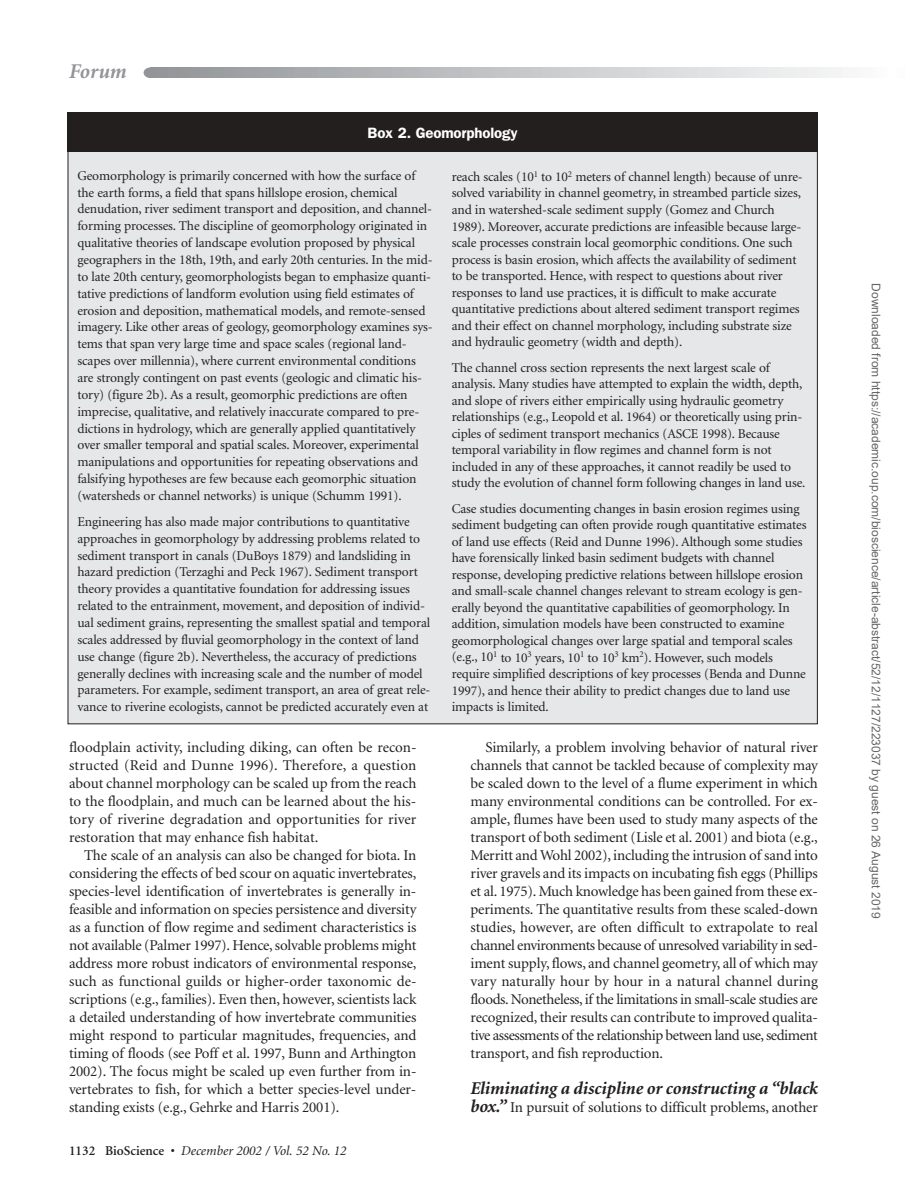
<style>
.page{position:relative;width:905px;height:1202px;background:#fff}
.page>*{position:absolute;margin:0;border:0;box-sizing:border-box;transform-origin:0 0}
.t1{font:italic 700 21px "Minion";color:#939497}
.t2{font:italic 700 18px "Minion";letter-spacing:-.01em;color:#231f1f}
.t3{font:15px/18px "Minion";letter-spacing:-.01em;color:#231f1f;text-align:justify}
.t4{font:600 15px "Franklin Gothic";letter-spacing:-.01em;color:#fff}
.t5{font:13.5px/16.8px "Minion";letter-spacing:-.01em;color:#231f1f}
.t6{font:italic 13.5px "Minion";color:#231f1f}
.t7{font:12px "Arial";color:#666}
.s1{font-weight:600;font-style:normal}
.s2{font-weight:700;font-style:italic;font-size:18px}
</style>
<div class="page">
<div style="left:144px;top:67px;width:13px;height:11px;background:#939497;border-radius:50%"></div>
<svg style="left:153px;top:67px;width:689px;height:11px;background:#c3c4c6"></svg>
<div style="left:68px;top:113px;width:749px;height:611px;background:#e6e7e8"></div>
<div style="left:68px;top:112px;width:749px;height:40px;background:#231f1f"></div>
<h1 class="t1" style="left:69px;top:63px;width:59px">Forum</h1>
<p class="t4" style="left:367px;top:127px;width:152px">Box 2. Geomorphology</p>
<p class="t5" style="left:77px;top:168px;width:357px">Geomorphology is primarily concerned with how the surface of the earth forms, a field that spans hillslope erosion, chemical denudation, river sediment transport and deposition, and channel&shy;forming processes. The discipline of geomorphology originated in qualitative theories of landscape evolution proposed by physical geographers in the 18th, 19th, and early 20th centuries. In the mid&shy;to late 20th century, geomorphologists began to emphasize quanti&shy;tative predictions of landform evolution using field estimates of erosion and deposition, mathematical models, and remote-sensed imagery. Like other areas of geology, geomorphology examines sys&shy;tems that span very large time and space scales (regional land&shy;scapes over millennia), where current environmental conditions are strongly contingent on past events (geologic and climatic his&shy;tory) (figure 2b). As a result, geomorphic predictions are often imprecise, qualitative, and relatively inaccurate compared to pre&shy;dictions in hydrology, which are generally applied quantitatively over smaller temporal and spatial scales. Moreover, experimental manipulations and opportunities for repeating observations and falsifying hypotheses are few because each geomorphic situation (watersheds or channel networks) is unique (Schumm 1991).</p>
<p class="t5" style="left:77px;top:514px;width:354px">Engineering has also made major contributions to quantitative approaches in geomorphology by addressing problems related to sediment transport in canals (DuBoys 1879) and landsliding in hazard prediction (Terzaghi and Peck 1967). Sediment transport theory provides a quantitative foundation for addressing issues related to the entrainment, movement, and deposition of individ&shy;ual sediment grains, representing the smallest spatial and temporal scales addressed by fluvial geomorphology in the context of land use change (figure 2b). Nevertheless, the accuracy of predictions generally declines with increasing scale and the number of model parameters. For example, sediment transport, an area of great rele&shy;vance to riverine ecologists, cannot be predicted accurately even at</p>
<p class="t3" style="left:69px;top:739px;width:349px">floodplain activity, including diking, can often be recon&shy;structed (Reid and Dunne 1996). Therefore, a question about channel morphology can be scaled up from the reach to the floodplain, and much can be learned about the his&shy;tory of riverine degradation and opportunities for river restoration that may enhance fish habitat.</p>
<p class="t3" style="left:69px;top:847px;width:349px;text-indent:15px">The scale of an analysis can also be changed for biota. In considering the effects of bed scour on aquatic invertebrates, species-level identification of invertebrates is generally in&shy;feasible and information on species persistence and diversity as a function of flow regime and sediment characteristics is not available (Palmer 1997). Hence, solvable problems might address more robust indicators of environmental response, such as functional guilds or higher-order taxonomic de&shy;scriptions (e.g., families). Even then, however, scientists lack a detailed understanding of how invertebrate communities might respond to particular magnitudes, frequencies, and timing of floods (see Poff et al. 1997, Bunn and Arthington 2002). The focus might be scaled up even further from in&shy;vertebrates to fish, for which a better species-level under&shy;standing exists (e.g., Gehrke and Harris 2001).</p>
<p class="t6" style="left:69px;top:1144px;width:279px"><span class="s1">1132 BioScience •</span> December 2002 / Vol. 52 No. 12</p>
<p class="t5" style="left:451px;top:169px;width:352px">reach scales (10<sup>1</sup> to 10<sup>2</sup> meters of channel length) because of unre&shy;solved variability in channel geometry, in streambed particle sizes, and in watershed-scale sediment supply (Gomez and Church 1989). Moreover, accurate predictions are infeasible because large&shy;scale processes constrain local geomorphic conditions. One such process is basin erosion, which affects the availability of sediment to be transported. Hence, with respect to questions about river responses to land use practices, it is difficult to make accurate quantitative predictions about altered sediment transport regimes and their effect on channel morphology, including substrate size and hydraulic geometry (width and depth).</p>
<p class="t5" style="left:451px;top:360px;width:355px">The channel cross section represents the next largest scale of analysis. Many studies have attempted to explain the width, depth, and slope of rivers either empirically using hydraulic geometry relationships (e.g., Leopold et al. 1964) or theoretically using prin&shy;ciples of sediment transport mechanics (ASCE 1998). Because temporal variability in flow regimes and channel form is not included in any of these approaches, it cannot readily be used to study the evolution of channel form following changes in land use.</p>
<p class="t5" style="left:451px;top:501px;width:356px">Case studies documenting changes in basin erosion regimes using sediment budgeting can often provide rough quantitative estimates of land use effects (Reid and Dunne 1996). Although some studies have forensically linked basin sediment budgets with channel response, developing predictive relations between hillslope erosion and small-scale channel changes relevant to stream ecology is gen&shy;erally beyond the quantitative capabilities of geomorphology. In addition, simulation models have been constructed to examine geomorphological changes over large spatial and temporal scales (e.g., 10<sup>1</sup> to 10<sup>3</sup> years, 10<sup>1</sup> to 10<sup>3</sup> km<sup>2</sup>). However, such models require simplified descriptions of key processes (Benda and Dunne 1997), and hence their ability to predict changes due to land use impacts is limited.</p>
<p class="t3" style="left:470px;top:739px;width:349px;text-indent:15px">Similarly, a problem involving behavior of natural river channels that cannot be tackled because of complexity may be scaled down to the level of a flume experiment in which many environmental conditions can be controlled. For ex&shy;ample, flumes have been used to study many aspects of the transport of both sediment (Lisle et al. 2001) and biota (e.g., Merritt and Wohl 2002), including the intrusion of sand into river gravels and its impacts on incubating fish eggs (Phillips et al. 1975). Much knowledge has been gained from these ex&shy;periments. The quantitative results from these scaled-down studies, however, are often difficult to extrapolate to real channel environments because of unresolved variability in sed&shy;iment supply, flows, and channel geometry, all of which may vary naturally hour by hour in a natural channel during floods. Nonetheless, if the limitations in small-scale studies are recognized, their results can contribute to improved qualita&shy;tive assessments of the relationship between land use, sediment transport, and fish reproduction.</p>
<h2 class="t2" style="left:470px;top:1081px;width:349px">Eliminating a discipline or constructing a “black</h2>
<p class="t3" style="left:470px;top:1099px;width:349px"><span class="s2">box.”</span> In pursuit of solutions to difficult problems, another</p>
<p class="t7" style="left:880px;top:283px;width:637px;rotate:90deg">Downloaded from https://academic.oup.com/bioscience/article-abstract/52/12/1127/223037 by guest on 26 August 2019</p>
</div>
